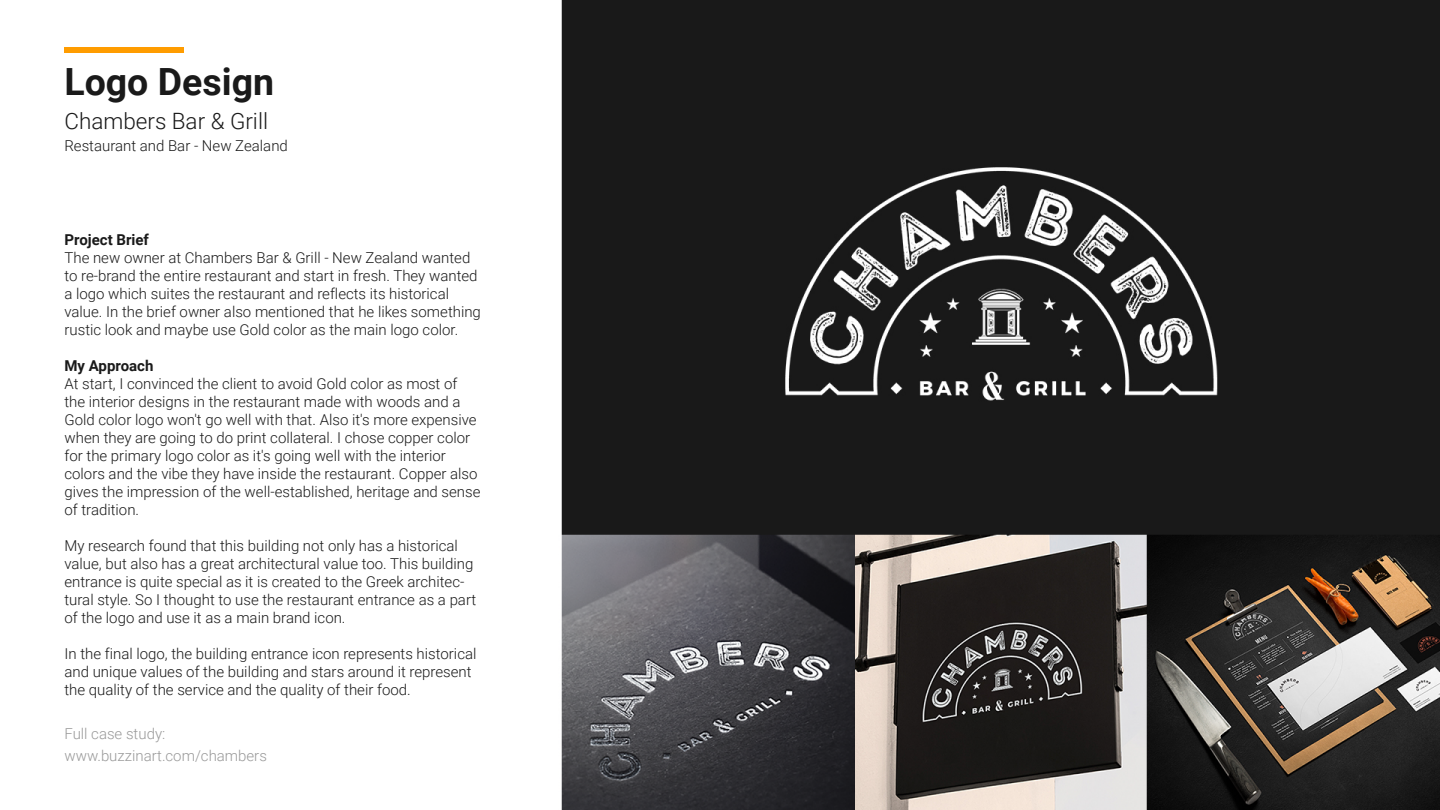
<style>
.page{position:relative;width:1440px;height:810px;background:#fff}
.page>*{position:absolute;margin:0;border:0;box-sizing:border-box;transform-origin:0 0}
.t1{font:700 37.5px "Roboto";color:#1a1a1a}
.t2{font:300 22.5px "Roboto";color:#1a1a1a}
.t3{font:300 15px/18px "Roboto";color:#1a1a1a}
.t4{font:300 15px/22.5px "Roboto";color:#999}
.t5{font:700 15px "Roboto";color:#1a1a1a}
</style>
<div class="page">
<img style="left:64px;top:0;width:1376px;height:810px">
<div style="left:64px;top:47px;width:120px;height:5px;background:#ff9c00"></div>
<h1 class="t1" style="left:64px;top:55px;width:211px">Logo Design</h1>
<h2 class="t2" style="left:64px;top:105px;width:205px">Chambers Bar &amp; Grill</h2>
<p class="t3" style="left:64px;top:136px;width:225px">Restaurant and Bar - New Zealand</p>
<p class="t5" style="left:64px;top:229px;width:86px">Project Brief</p>
<p class="t3" style="left:64px;top:248px;width:418px">The new owner at Chambers Bar &amp; Grill - New Zealand wanted to re-brand the entire restaurant and start in fresh. They wanted a logo which suites the restaurant and reflects its historical value. In the brief owner also mentioned that he likes something rustic look and maybe use Gold color as the main logo color.</p>
<p class="t5" style="left:64px;top:355px;width:90px">My Approach</p>
<p class="t3" style="left:64px;top:374px;width:418px">At start, I convinced the client to avoid Gold color as most of the interior designs in the restaurant made with woods and a Gold color logo won't go well with that. Also it's more expensive when they are going to do print collateral. I chose copper color for the primary logo color as it's going well with the interior colors and the vibe they have inside the restaurant. Copper also gives the impression of the well-established, heritage and sense of tradition.</p>
<p class="t3" style="left:64px;top:536px;width:413px">My research found that this building not only has a historical value, but also has a great architectural value too. This building entrance is quite special as it is created to the Greek architec&shy;tural style. So I thought to use the restaurant entrance as a part of the logo and use it as a main brand icon.</p>
<p class="t3" style="left:64px;top:644px;width:413px">In the final logo, the building entrance icon represents historical and unique values of the building and stars around it represent the quality of the service and the quality of their food.</p>
<p class="t4" style="left:64px;top:721px;width:204px">Full case study: www.buzzinart.com/chambers</p>
</div>
